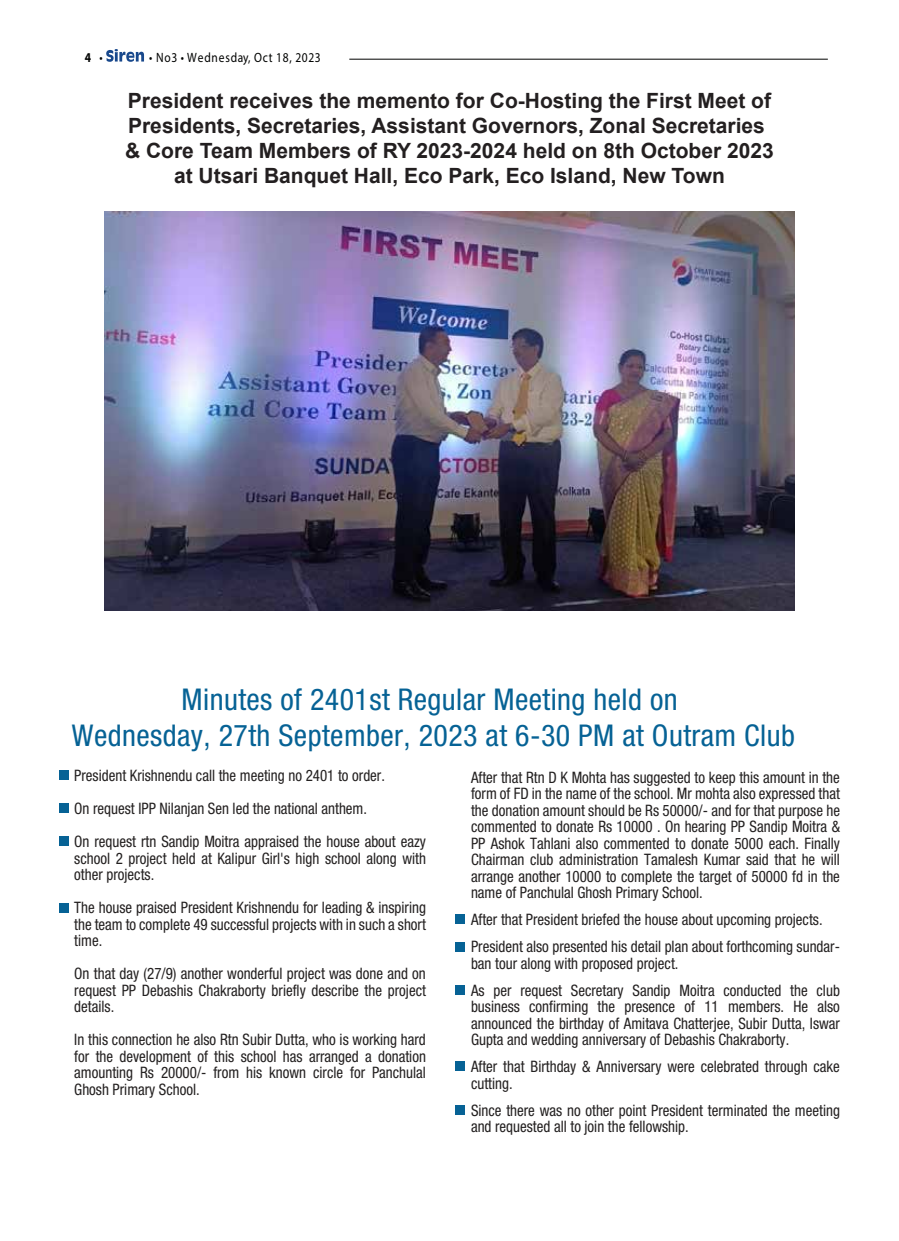
<style>
.page{position:relative;width:899px;height:1241px;background:#fff}
.page>*{position:absolute;margin:0;border:0;box-sizing:border-box;transform-origin:0 0}
.t1{font:condensed 30px/36px "Helvetica Neue LT Std";letter-spacing:.015em;color:#066295;text-align:center}
.t2{font:700 21px/25.2px "Arial";color:#231f20;text-align:center}
.t3{font:condensed 15.75px/16.5px "Helvetica Neue";color:#232020;scale:.95 1}
.t4{font:13.5px "Myriad Pro";letter-spacing:.06em;color:#010201;scale:.85 1}
.t5{font:700 13.5px "Myriad Pro";color:#010201;scale:.85 1}
.s1{font-weight:400}
</style>
<div class="page">
<svg style="left:106px;top:49px;width:38px;height:13px"></svg>
<hr style="left:349px;top:59px;width:478px;height:1px;background:#010201">
<div style="left:456px;top:914px;width:9px;height:9px;background:#066295"></div>
<div style="left:456px;top:1106px;width:9px;height:9px;background:#066295"></div>
<div style="left:456px;top:1062px;width:9px;height:9px;background:#066295"></div>
<div style="left:456px;top:985px;width:9px;height:9px;background:#066295"></div>
<div style="left:456px;top:942px;width:9px;height:9px;background:#066295"></div>
<div style="left:59px;top:770px;width:9px;height:9px;background:#066295"></div>
<div style="left:59px;top:803px;width:9px;height:9px;background:#066295"></div>
<div style="left:59px;top:836px;width:9px;height:9px;background:#066295"></div>
<div style="left:59px;top:903px;width:9px;height:9px;background:#066295"></div>
<img style="left:104px;top:211px;width:690px;height:399px">
<p class="t5" style="left:85px;top:48px;width:22px">4 <span class="s1">•</span></p>
<p class="t4" style="left:149px;top:49px;width:203px">• No3 • Wednesday, Oct 18, 2023</p>
<p class="t2" style="left:125px;top:88px;width:650px">President receives the memento for Co-Hosting the First Meet of Presidents, Secretaries, Assistant Governors, Zonal Secretaries &amp; Core Team Members of RY 2023-2024 held on 8th October 2023 at Utsari Banquet Hall, Eco Park, Eco Island, New Town</p>
<h1 class="t1" style="left:72px;top:680px;width:724px">Minutes of 2401st Regular Meeting held on<br>Wednesday, 27th September, 2023 at 6-30 PM at Outram Club</h1>
<p class="t3" style="left:74px;top:759px;width:371px;line-height:33px">President Krishnendu call the meeting no 2401 to order.<br>On request IPP Nilanjan Sen led the national anthem.<br>On request rtn Sandip Moitra appraised the house about eazy</p>
<p class="t3" style="left:74px;top:849px;width:372px">school 2 project held at Kalipur Girl's high school along with other projects.</p>
<p class="t3" style="left:74px;top:899px;width:372px;text-align:justify">The house praised President Krishnendu for leading &amp; inspiring the team to complete 49 successful projects with in such a short time.</p>
<p class="t3" style="left:74px;top:965px;width:371px;text-align:justify">On that day (27/9) another wonderful project was done and on request PP Debashis Chakraborty briefly describe the project details.</p>
<p class="t3" style="left:74px;top:1031px;width:372px;text-align:justify">In this connection he also Rtn Subir Dutta, who is working hard for the development of this school has arranged a donation amounting Rs 20000/- from his known circle for Panchulal Ghosh Primary School.</p>
<p class="t3" style="left:471px;top:768px;width:390px;text-align:justify">After that Rtn D K Mohta has suggested to keep this amount in the form of FD in the name of the school. Mr mohta also expressed that the donation amount should be Rs 50000/- and for that purpose he commented to donate Rs 10000 . On hearing PP Sandip Moitra &amp; PP Ashok Tahlani also commented to donate 5000 each. Finally Chairman club administration Tamalesh Kumar said that he will arrange another 10000 to complete the target of 50000 fd in the name of Panchulal Ghosh Primary School.</p>
<p class="t3" style="left:471px;top:906px;width:390px;line-height:27px">After that President briefed the house about upcoming projects.<br>President also presented his detail plan about forthcoming sundar-</p>
<p class="t3" style="left:471px;top:949px;width:390px;line-height:27px">ban tour along with proposed project.<br>As per request Secretary Sandip Moitra conducted the club</p>
<p class="t3" style="left:471px;top:998px;width:390px;text-align:justify">business confirming the presence of 11 members. He also announced the birthday of Amitava Chatterjee, Subir Dutta, Iswar Gupta and wedding anniversary of Debashis Chakraborty.</p>
<p class="t3" style="left:471px;top:1058px;width:390px">After that Birthday &amp; Anniversary were celebrated through cake cutting.</p>
<p class="t3" style="left:471px;top:1101px;width:390px">Since there was no other point President terminated the meeting and requested all to join the fellowship.</p>
</div>
